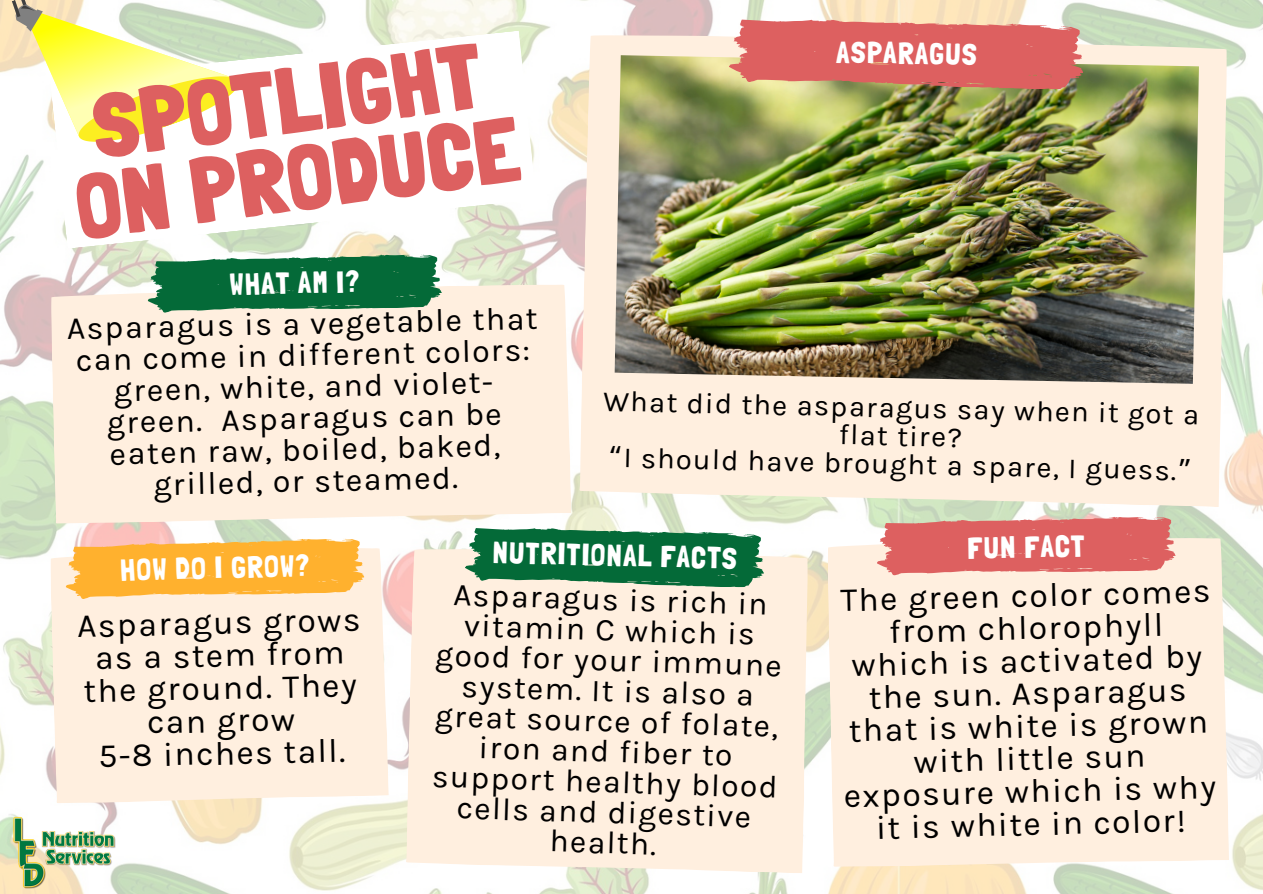
<style>
.page{position:relative;width:1263px;height:894px;background:#fff}
.page>*{position:absolute;margin:0;border:0;box-sizing:border-box;transform-origin:0 0}
.t1{font:900 91.05px/77.4px "Londrina Solid";color:#dd6060;text-align:center}
.t2{font:33.45px/32.7px "Karla";color:#000;text-align:center}
.t3{font:32.1px/31.5px "Karla";color:#000;text-align:center}
.t4{font:31.8px/30.3px "Karla";color:#000;text-align:center}
.t5{font:30.6px "Londrina Solid";color:#fff}
.t6{font:28.95px/28.2px "Karla";color:#000;text-align:center}
.s1{font-family:"Noto Sans Gurmukhi"}
</style>
<div class="page">
<img style="left:0;top:0;width:1263px;height:893px">
<div style="left:51px;top:284px;width:520px;height:239px;background:#ffefdf"></div>
<svg style="left:579px;top:35px;width:648px;height:472px;fill:#ffefdf"></svg>
<div style="left:50px;top:548px;width:339px;height:254px;background:#ffefdf"></div>
<div style="left:406px;top:549px;width:402px;height:324px;background:#ffefdf"></div>
<div style="left:828px;top:538px;width:401px;height:328px;background:#ffefdf"></div>
<svg style="left:64px;top:537px;width:301px;height:62px"></svg>
<svg style="left:465px;top:525px;width:300px;height:63px"></svg>
<svg style="left:876px;top:515px;width:300px;height:61px"></svg>
<svg style="left:147px;top:253px;width:295px;height:60px"></svg>
<img style="left:615px;top:55px;width:584px;height:328px">
<svg style="left:728px;top:17px;width:356px;height:73px"></svg>
<img style="left:0;top:804px;width:129px;height:89px">
<svg style="left:50px;top:31px;width:486px;height:218px"></svg>
<svg style="left:11px;top:0;width:233px;height:155px"></svg>
<p class="t1" style="left:61px;top:93px;width:446px;rotate:-8deg">SPOTLIGHT<br>ON PRODUCE</p>
<h2 class="t5" style="left:229px;top:266px;width:131px;rotate:-1deg">WHAT AM I?</h2>
<p class="t3" style="left:67px;top:311px;width:473px;rotate:-1deg">Asparagus is a vegetable that can come in different colors: green, white, and violet&shy;green. Asparagus can be eaten raw, boiled, baked, grilled, or steamed.</p>
<p class="t5" style="left:837px;top:34px;width:142px;rotate:1deg">ASPARAGUS</p>
<h3 class="t6" style="left:603px;top:388px;width:598px;rotate:1deg">What did the asparagus say when it got a flat tire?</h3>
<p class="t6" style="left:608px;top:445px;width:586px;rotate:1deg"><span class="s1">“</span>I should have brought a spare, I guess.<span class="s1">”</span></p>
<p class="t5" style="left:120px;top:551px;width:191px;rotate:-1deg">HOW DO I GROW?</p>
<p class="t2" style="left:77px;top:608px;width:285px;rotate:-1deg">Asparagus grows as a stem from the ground. They can grow<br>5-8 inches tall.</p>
<h2 class="t5" style="left:493px;top:534px;width:246px;rotate:1deg">NUTRITIONAL FACTS</h2>
<h3 class="t5" style="left:967px;top:529px;width:119px;rotate:-1deg">FUN FACT</h3>
<p class="t4" style="left:438px;top:578px;width:348px;rotate:2deg">Asparagus is rich in vitamin C which is good for your immune system. It is also a great source of folate, iron and fiber to support healthy blood cells and digestive health.</p>
<h2 class="t2" style="left:840px;top:582px;width:374px;rotate:-1deg">The green color comes from chlorophyll which is activated by the sun. Asparagus that is white is grown with little sun exposure which is why it is white in color!</h2>
</div>
